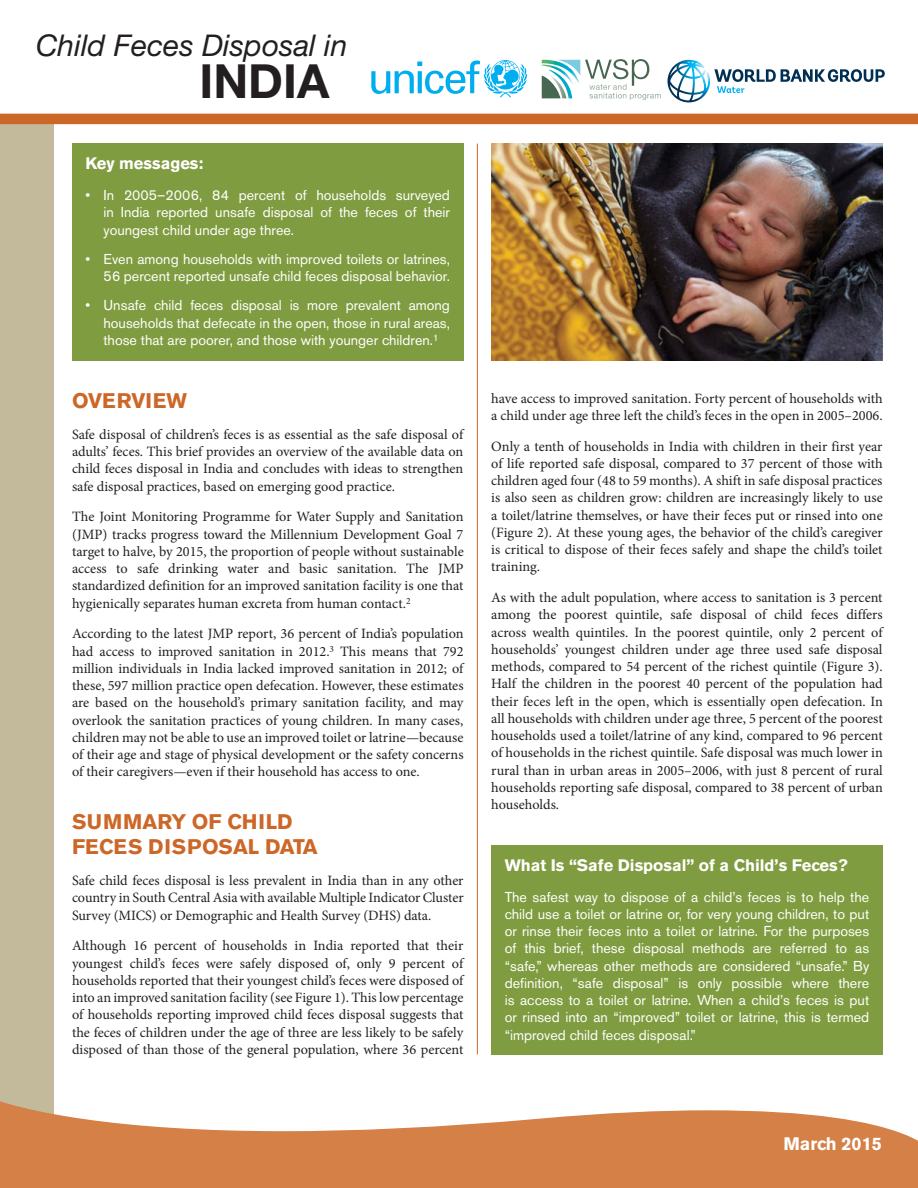
<style>
.page{position:relative;width:918px;height:1188px;background:#fff}
.page>*{position:absolute;margin:0;border:0;box-sizing:border-box;transform-origin:0 0}
.t1{font:700 47.1px "Helvetica Neue";color:#231f20}
.t2{font:italic 30px "Helvetica Neue";color:#231f20}
.t3{font:700 21px/25.5px "Akzidenz Grotesk BE";color:#cc6728}
.t4{font:700 18px "Akzidenz Grotesk BE";color:#fff}
.t5{font:700 16.5px "Akzidenz Grotesk BE";color:#fff}
.t6{font:14.25px/17.2px "Minion Pro";color:#231f20;text-align:justify}
.t7{font:14.25px/17.2px "Akzidenz Grotesk BE";color:#fff;text-align:justify}
</style>
<div class="page">
<div style="left:72px;top:144px;width:392px;height:217px;background:#809c40"></div>
<div style="left:0;top:118px;width:54px;height:1070px;background:#c2ba9b"></div>
<svg style="left:0;top:1101px;width:918px;height:87px;fill:#d48047"></svg>
<hr style="left:477px;top:144px;width:1px;height:910px;background:#cc6728">
<div style="left:0;top:114px;width:918px;height:10px;background:#cc6728"></div>
<div style="left:491px;top:845px;width:392px;height:209px;background:#809c40"></div>
<img style="left:491px;top:144px;width:392px;height:217px">
<svg style="left:542px;top:59px;width:119px;height:41px"></svg>
<svg style="left:371px;top:60px;width:156px;height:37px"></svg>
<svg style="left:668px;top:60px;width:217px;height:42px"></svg>
<h2 class="t2" style="left:36px;top:34px;width:313px">Child Feces Disposal in</h2>
<h1 class="t1" style="left:200px;top:65px;width:131px">INDIA</h1>
<p class="t5" style="left:86px;top:158px;width:119px">Key messages:</p>
<p class="t7" style="left:103px;top:188px;width:348px;text-indent:-18px">• In 2005–2006, 84 percent of households surveyed in India reported unsafe disposal of the feces of their youngest child under age three.</p>
<p class="t7" style="left:86px;top:252px;width:366px;text-align:right">• Even among households with improved toilets or latrines,<br>56 percent reported unsafe child feces disposal behavior.</p>
<p class="t7" style="left:103px;top:298px;width:348px;text-indent:-18px">• Unsafe child feces disposal is more prevalent among households that defecate in the open, those in rural areas, those that are poorer, and those with younger children.<sup>1</sup></p>
<h3 class="t3" style="left:72px;top:390px;width:117px">OVERVIEW</h3>
<p class="t6" style="left:72px;top:427px;width:393px">Safe disposal of children’s feces is as essential as the safe disposal of adults’ feces. This brief provides an overview of the available data on child feces disposal in India and concludes with ideas to strengthen safe disposal practices, based on emerging good practice.</p>
<p class="t6" style="left:72px;top:509px;width:393px">The Joint Monitoring Programme for Water Supply and Sanitation (JMP) tracks progress toward the Millennium Development Goal 7 target to halve, by 2015, the proportion of people without sustainable access to safe drinking water and basic sanitation. The JMP standardized definition for an improved sanitation facility is one that hygienically separates human excreta from human contact.<sup>2</sup></p>
<p class="t6" style="left:72px;top:626px;width:393px">According to the latest JMP report, 36 percent of India’s population had access to improved sanitation in 2012.<sup>3</sup> This means that 792 million individuals in India lacked improved sanitation in 2012; of these, 597 million practice open defecation. However, these estimates are based on the household’s primary sanitation facility, and may overlook the sanitation practices of young children. In many cases, children may not be able to use an improved toilet or latrine—because of their age and stage of physical development or the safety concerns of their caregivers—even if their household has access to one.</p>
<h3 class="t3" style="left:72px;top:811px;width:247px">SUMMARY OF CHILD<br>FECES DISPOSAL DATA</h3>
<p class="t6" style="left:72px;top:873px;width:393px">Safe child feces disposal is less prevalent in India than in any other country in South Central Asia with available Multiple Indicator Cluster Survey (MICS) or Demographic and Health Survey (DHS) data.</p>
<p class="t6" style="left:72px;top:938px;width:393px">Although 16 percent of households in India reported that their youngest child’s feces were safely disposed of, only 9 percent of households reported that their youngest child’s feces were disposed of into an improved sanitation facility (see Figure 1). This low percentage of households reporting improved child feces disposal suggests that the feces of children under the age of three are less likely to be safely disposed of than those of the general population, where 36 percent</p>
<p class="t6" style="left:491px;top:391px;width:393px">have access to improved sanitation. Forty percent of households with a child under age three left the child’s feces in the open in 2005–2006.</p>
<p class="t6" style="left:491px;top:439px;width:393px">Only a tenth of households in India with children in their first year of life reported safe disposal, compared to 37 percent of those with children aged four (48 to 59 months). A shift in safe disposal practices is also seen as children grow: children are increasingly likely to use a toilet/latrine themselves, or have their feces put or rinsed into one (Figure 2). At these young ages, the behavior of the child’s caregiver is critical to dispose of their feces safely and shape the child’s toilet training.</p>
<p class="t6" style="left:491px;top:590px;width:393px">As with the adult population, where access to sanitation is 3 percent among the poorest quintile, safe disposal of child feces differs across wealth quintiles. In the poorest quintile, only 2 percent of households’ youngest children under age three used safe disposal methods, compared to 54 percent of the richest quintile (Figure 3).<br>Half the children in the poorest 40 percent of the population had their feces left in the open, which is essentially open defecation. In all households with children under age three, 5 percent of the poorest households used a toilet/latrine of any kind, compared to 96 percent of households in the richest quintile. Safe disposal was much lower in rural than in urban areas in 2005–2006, with just 8 percent of rural households reporting safe disposal, compared to 38 percent of urban households.</p>
<p class="t5" style="left:505px;top:859px;width:345px">What Is “Safe Disposal” of a Child’s Feces?</p>
<p class="t7" style="left:505px;top:890px;width:366px">The safest way to dispose of a child’s feces is to help the child use a toilet or latrine or, for very young children, to put or rinse their feces into a toilet or latrine. For the purposes of this brief, these disposal methods are referred to as “safe,” whereas other methods are considered “unsafe.” By definition, “safe disposal” is only possible where there is access to a toilet or latrine. When a child’s feces is put or rinsed into an “improved” toilet or latrine, this is termed “improved child feces disposal.”</p>
<p class="t4" style="left:783px;top:1137px;width:100px">March 2015</p>
<p class="t4" style="left:872px;top:1138px;width:12px">1</p>
</div>
